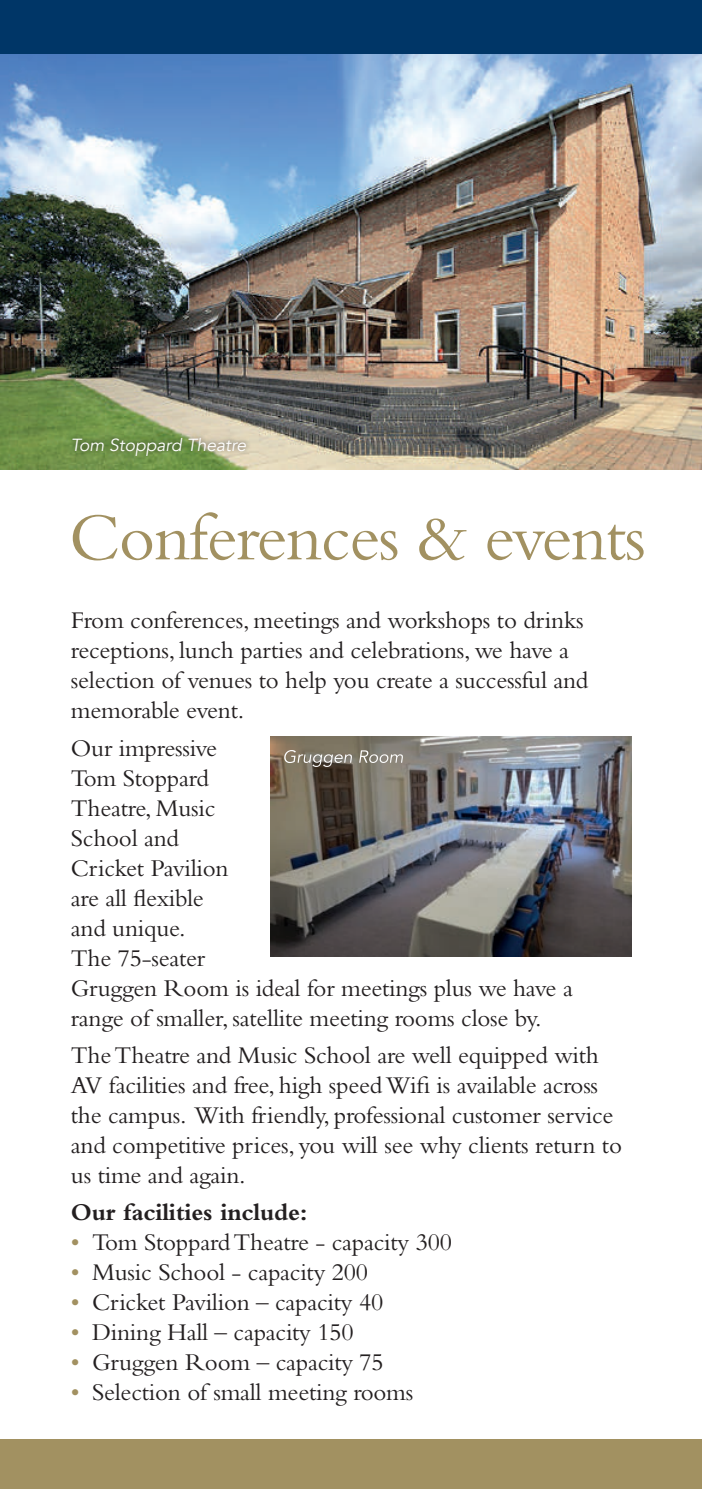
<style>
.page{position:relative;width:702px;height:1489px;background:#fff}
.page>*{position:absolute;margin:0;border:0;box-sizing:border-box;transform-origin:0 0}
.t1{font:70px "Bembo Std";letter-spacing:-.02em;color:#a29161}
.t2{font:25px/30px "Bembo Std";letter-spacing:-.01em;color:#231f20}
.t3{font:700 25px "Bembo Std";letter-spacing:-.01em;color:#231f20}
.t4{font:italic 17.5px "Avenir";color:#fff}
.s1{color:#a29161}
</style>
<div class="page">
<img style="left:0;top:53px;width:702px;height:416px">
<div style="left:0;top:1439px;width:702px;height:49px;background:#a29161"></div>
<img style="left:270px;top:736px;width:361px;height:220px">
<div style="left:67px;top:431px;width:185px;height:29px;background:#231f20;opacity:.75"></div>
<svg style="left:284px;top:750px;width:119px;height:17px;background:#928c81"></svg>
<div style="left:0;top:0;width:702px;height:53px;background:#003667"></div>
<p class="t4" style="left:71px;top:434px;width:177px">Tom Stoppard Theatre</p>
<h1 class="t1" style="left:69px;top:496px;width:578px">Conferences &amp; events</h1>
<p class="t2" style="left:71px;top:605px;width:519px">From conferences, meetings and workshops to drinks receptions, lunch parties and celebrations, we have a selection of venues to help you create a successful and memorable event.</p>
<p class="t2" style="left:71px;top:732px;width:503px">Our impressive<br>Tom Stoppard<br>Theatre, Music<br>School and<br>Cricket Pavilion<br>are all flexible<br>and unique.<br>The 75-seater<br>Gruggen Room is ideal for meetings plus we have a range of smaller, satellite meeting rooms close by.</p>
<p class="t2" style="left:71px;top:1039px;width:552px">The Theatre and Music School are well equipped with AV facilities and free, high speed Wifi is available across the campus. With friendly, professional customer service and competitive prices, you will see why clients return to us time and again.</p>
<p class="t3" style="left:71px;top:1197px;width:238px">Our facilities include:</p>
<p class="t2" style="left:71px;top:1226px;width:382px"><span class="s1">•</span> Tom Stoppard Theatre - capacity 300</p>
<p class="t2" style="left:71px;top:1256px;width:299px"><span class="s1">•</span> Music School - capacity 200</p>
<p class="t2" style="left:71px;top:1286px;width:314px"><span class="s1">•</span> Cricket Pavilion – capacity 40</p>
<p class="t2" style="left:71px;top:1316px;width:284px"><span class="s1">•</span> Dining Hall – capacity 150</p>
<p class="t2" style="left:71px;top:1346px;width:314px"><span class="s1">•</span> Gruggen Room – capacity 75</p>
<p class="t2" style="left:71px;top:1376px;width:344px"><span class="s1">•</span> Selection of small meeting rooms</p>
</div>
